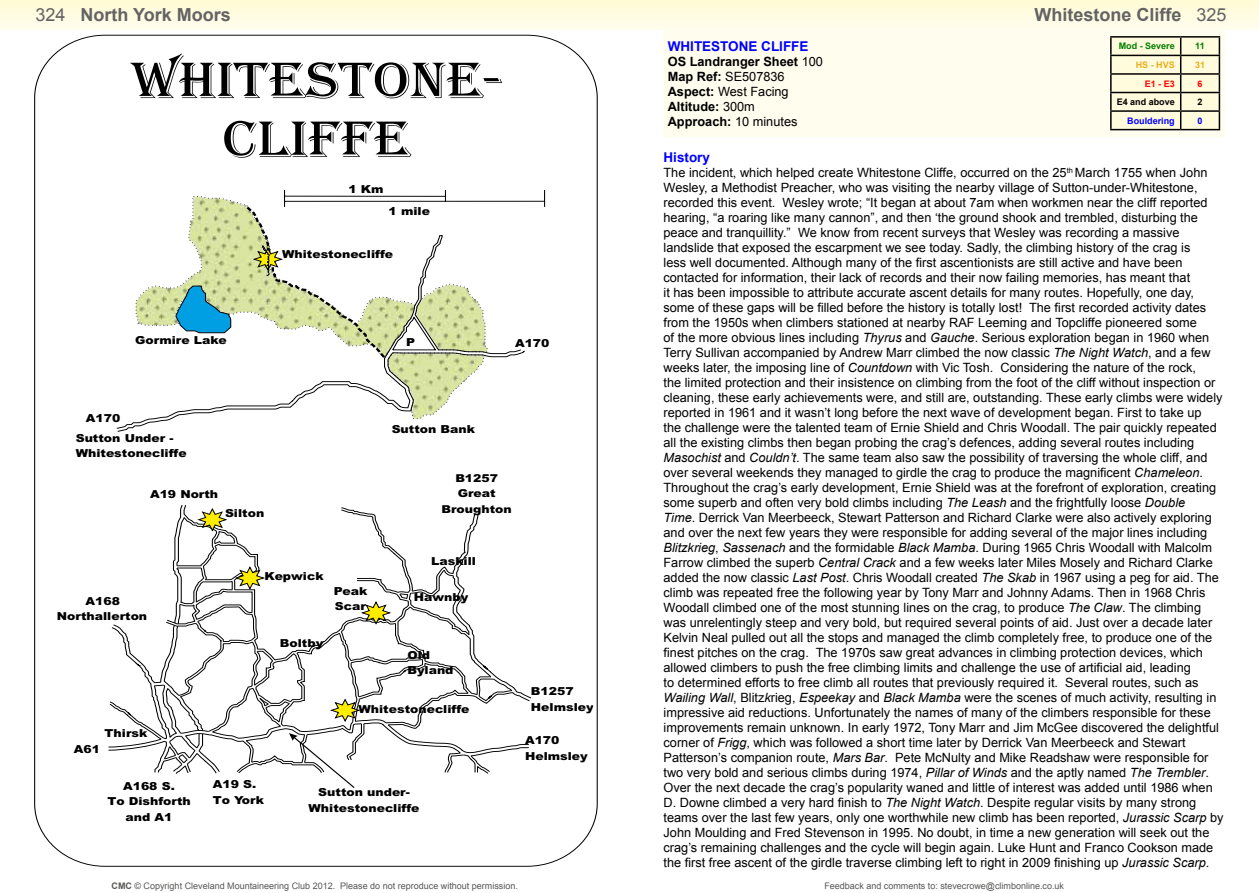
<style>
.page{position:relative;width:1259px;height:893px;background:#fff}
.page>*{position:absolute;margin:0;border:0;box-sizing:border-box;transform-origin:0 0}
.t1{font:52.95px/58.8px "Algerian";color:#000;text-align:center;scale:1.13 1}
.t2{font:700 18px "Arial";color:#646363}
.t3{font:700 13.5px "Arial";color:#00f}
.t4{font:12.75px/15px "Arial";color:#000}
.t5{font:700 12.75px/15px "Arial";color:#000}
.t6{font:900 10.95px/15.6px "Arial";color:#000;scale:1.13 1}
.t7{font:900 10.8px/15.3px "Arial";color:#000;text-align:center;scale:1.14 1}
.t8{font:9px "Arial";color:#575756}
.t9{font:700 9px "Arial";color:#007f00}
.t10{font:700 9px "Arial";color:#000}
.t11{font:700 9px "Arial";color:#00f}
.t12{font:700 9px "Arial";color:#e9af1b}
.t13{font:700 9px "Arial";color:#f00}
.s1{font-weight:400}
.s2{font-style:italic}
.s3{font-weight:700}
</style>
<div class="page">
<div style="left:631px;top:0;width:628px;height:29px;background:#fffce1"></div>
<div style="left:0;top:0;width:631px;height:29px;background:#fffce1"></div>
<svg style="left:34px;top:35px;width:563px;height:831px"></svg>
<div style="left:663px;top:30px;width:562px;height:106px;background:#fffdee"></div>
<hr style="left:1110px;top:36px;width:70px;height:2px;background:#000">
<hr style="left:1180px;top:36px;width:40px;height:2px;background:#000">
<svg style="left:1110px;top:37px;width:110px;height:92px"></svg>
<hr style="left:1110px;top:129px;width:70px;height:1px;background:#000">
<hr style="left:1180px;top:129px;width:40px;height:1px;background:#000">
<h2 class="t2" style="left:36px;top:2px;width:197px"><span class="s1">324</span> North York Moors</h2>
<h2 class="t2" style="left:1034px;top:2px;width:194px">Whitestone Cliffe <span class="s1">325</span></h2>
<h1 class="t1" style="left:132px;top:55px;width:329px">Whitestone&shy;cliffe</h1>
<p class="t6" style="left:348px;top:182px;width:33px">1 Km</p>
<p class="t6" style="left:389px;top:204px;width:38px">1 mile</p>
<p class="t6" style="left:282px;top:247px;width:100px">Whitestonecliffe</p>
<p class="t6" style="left:135px;top:333px;width:83px">Gormire Lake</p>
<p class="t6" style="left:86px;top:411px;width:32px">A170</p>
<p class="t6" style="left:76px;top:431px;width:100px">Sutton Under -<br>Whitestonecliffe</p>
<p class="t6" style="left:150px;top:487px;width:62px">A19 North</p>
<p class="t6" style="left:225px;top:506px;width:36px">Silton</p>
<p class="t6" style="left:406px;top:335px;width:9px">P</p>
<p class="t6" style="left:392px;top:423px;width:75px">Sutton Bank</p>
<p class="t6" style="left:515px;top:336px;width:32px">A170</p>
<p class="t7" style="left:441px;top:472px;width:63px">B1257<br>Great<br>Broughton</p>
<p class="t6" style="left:431px;top:554px;width:41px">Laskill</p>
<p class="t6" style="left:57px;top:594px;width:81px;text-align:center">A168<br>Northallerton</p>
<p class="t6" style="left:105px;top:726px;width:39px">Thirsk</p>
<p class="t6" style="left:74px;top:743px;width:25px">A61</p>
<p class="t6" style="left:264px;top:569px;width:54px">Kepwick</p>
<p class="t6" style="left:334px;top:584px;width:31px">Peak<br>Scar</p>
<p class="t6" style="left:414px;top:591px;width:50px">Hawnby</p>
<p class="t6" style="left:280px;top:637px;width:40px">Boltby</p>
<p class="t6" style="left:407px;top:648px;width:42px">Old<br>Byland</p>
<p class="t6" style="left:358px;top:703px;width:100px">Whitestonecliffe</p>
<p class="t6" style="left:107px;top:779px;width:75px;text-align:center">A168 S.<br>To Dishforth and A1</p>
<p class="t6" style="left:213px;top:778px;width:47px">A19 S.<br>To York</p>
<p class="t6" style="left:308px;top:786px;width:100px;text-align:center">Sutton under-<br>Whitestonecliffe</p>
<p class="t6" style="left:531px;top:685px;width:57px">B1257<br>Helmsley</p>
<p class="t6" style="left:525px;top:734px;width:57px">A170<br>Helmsley</p>
<p class="t3" style="left:668px;top:37px;width:142px">WHITESTONE CLIFFE</p>
<p class="t5" style="left:668px;top:54px;width:157px">OS Landranger Sheet <span class="s1">100<br></span>Map Ref: <span class="s1">SE507836<br></span>Aspect: <span class="s1">West Facing<br></span>Altitude: <span class="s1">300m<br></span>Approach: <span class="s1">10 minutes</span></p>
<p class="t9" style="left:1118px;top:40px;width:58px">Mod - Severe</p>
<p class="t9" style="left:1195px;top:40px;width:11px">11</p>
<p class="t12" style="left:1135px;top:59px;width:41px">HS - HVS</p>
<p class="t12" style="left:1195px;top:59px;width:12px">31</p>
<p class="t13" style="left:1144px;top:77px;width:32px">E1 - E3</p>
<p class="t13" style="left:1197px;top:77px;width:7px">6</p>
<p class="t10" style="left:1117px;top:96px;width:59px">E4 and above</p>
<p class="t10" style="left:1197px;top:96px;width:7px">2</p>
<p class="t11" style="left:1127px;top:114px;width:49px">Bouldering</p>
<p class="t11" style="left:1197px;top:114px;width:7px">0</p>
<p class="t3" style="left:663px;top:148px;width:48px">History</p>
<p class="t4" style="left:663px;top:165px;width:561px">The incident, which helped create Whitestone Cliffe, occurred on the 25<sup>th</sup> March 1755 when John Wesley, a Methodist Preacher, who was visiting the nearby village of Sutton-under-Whitestone, recorded this event. Wesley wrote; “It began at about 7am when workmen near the cliff reported hearing, “a roaring like many cannon”, and then ‘the ground shook and trembled, disturbing the peace and tranquillity.” We know from recent surveys that Wesley was recording a massive landslide that exposed the escarpment we see today. Sadly, the climbing history of the crag is<br>less well documented. Although many of the first ascentionists are still active and have been contacted for information, their lack of records and their now failing memories, has meant that<br>it has been impossible to attribute accurate ascent details for many routes. Hopefully, one day, some of these gaps will be filled before the history is totally lost! The first recorded activity dates from the 1950s when climbers stationed at nearby RAF Leeming and Topcliffe pioneered some<br>of the more obvious lines including <span class="s2">Thyrus</span> and <span class="s2">Gauche</span>. Serious exploration began in 1960 when Terry Sullivan accompanied by Andrew Marr climbed the now classic <span class="s2">The Night Watch</span>, and a few weeks later, the imposing line of <span class="s2">Countdown</span> with Vic Tosh. Considering the nature of the rock,<br>the limited protection and their insistence on climbing from the foot of the cliff without inspection or cleaning, these early achievements were, and still are, outstanding. These early climbs were widely reported in 1961 and it wasn’t long before the next wave of development began. First to take up<br>the challenge were the talented team of Ernie Shield and Chris Woodall. The pair quickly repeated all the existing climbs then began probing the crag’s defences, adding several routes including <span class="s2">Masochist</span> and <span class="s2">Couldn’t</span>. The same team also saw the possibility of traversing the whole cliff, and over several weekends they managed to girdle the crag to produce the magnificent <span class="s2">Chameleon</span>.<br>Throughout the crag’s early development, Ernie Shield was at the forefront of exploration, creating some superb and often very bold climbs including <span class="s2">The Leash</span> and the frightfully loose <span class="s2">Double<br>Time</span>. Derrick Van Meerbeeck, Stewart Patterson and Richard Clarke were also actively exploring and over the next few years they were responsible for adding several of the major lines including <span class="s2">Blitzkrieg</span>, <span class="s2">Sassenach</span> and the formidable <span class="s2">Black Mamba</span>. During 1965 Chris Woodall with Malcolm Farrow climbed the superb <span class="s2">Central Crack</span> and a few weeks later Miles Mosely and Richard Clarke added the now classic <span class="s2">Last Post</span>. Chris Woodall created <span class="s2">The Skab</span> in 1967 using a peg for aid. The climb was repeated free the following year by Tony Marr and Johnny Adams. Then in 1968 Chris Woodall climbed one of the most stunning lines on the crag, to produce <span class="s2">The Claw</span>. The climbing was unrelentingly steep and very bold, but required several points of aid. Just over a decade later Kelvin Neal pulled out all the stops and managed the climb completely free, to produce one of the finest pitches on the crag. The 1970s saw great advances in climbing protection devices, which allowed climbers to push the free climbing limits and challenge the use of artificial aid, leading<br>to determined efforts to free climb all routes that previously required it. Several routes, such as <span class="s2">Wailing Wall</span>, Blitz<span class="s2">k</span>rieg, <span class="s2">Espeekay</span> and <span class="s2">Black Mamba</span> were the scenes of much activity, resulting in impressive aid reductions. Unfortunately the names of many of the climbers responsible for these improvements remain unknown. In early 1972, Tony Marr and Jim McGee discovered the delightful corner of <span class="s2">Frigg</span>, which was followed a short time later by Derrick Van Meerbeeck and Stewart Patterson’s companion route, <span class="s2">Mars Bar</span>. Pete McNulty and Mike Readshaw were responsible for two very bold and serious climbs during 1974, <span class="s2">Pillar of Winds</span> and the aptly named <span class="s2">The Trembler</span>.<br>Over the next decade the crag’s popularity waned and little of interest was added until 1986 when D. Downe climbed a very hard finish to <span class="s2">The Night Watch</span>. Despite regular visits by many strong teams over the last few years, only one worthwhile new climb has been reported, <span class="s2">Jurassic Scarp</span> by John Moulding and Fred Stevenson in 1995. No doubt, in time a new generation will seek out the crag’s remaining challenges and the cycle will begin again. Luke Hunt and Franco Cookson made the first free ascent of the girdle traverse climbing left to right in 2009 finishing up <span class="s2">Jurassic Scarp</span>.</p>
<p class="t8" style="left:111px;top:880px;width:408px"><span class="s3">CMC</span> © Copyright Cleveland Mountaineering Club 2012. Please do not reproduce without permission.</p>
<p class="t8" style="left:824px;top:880px;width:241px">Feedback and comments to: stevecrowe@climbonline.co.uk</p>
</div>
